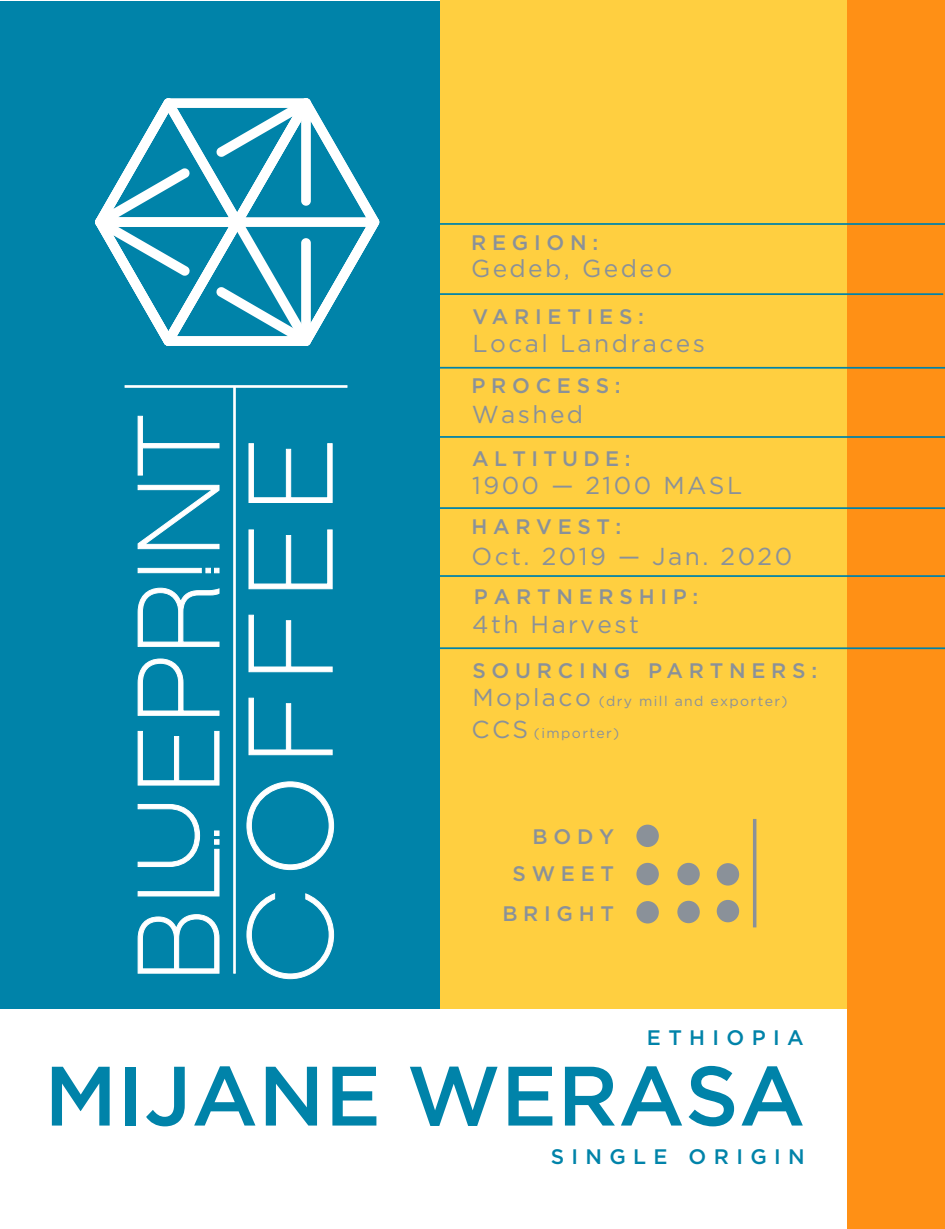
<style>
.page{position:relative;width:945px;height:1229px;background:#fff}
.page>*{position:absolute;margin:0;border:0;box-sizing:border-box;transform-origin:0 0}
.t1{font:500 84px "Gotham";letter-spacing:.005em;color:#0083a9}
.t2{font:24.5px "Gotham";letter-spacing:.1em;color:#8a9199}
.t3{font:500 21px/37.1px "Gotham";letter-spacing:.275em;color:#8a9199;text-align:right}
.t4{font:500 21px "Gotham";letter-spacing:.35em;color:#0083a9}
.t5{font:500 21px "Gotham";letter-spacing:.255em;color:#8a9199}
.t6{font:14px "Gotham";letter-spacing:.1em;color:#8a9199}
.s1{font-size:24.5px}
</style>
<div class="page">
<div style="left:0;top:1px;width:481px;height:1007px;background:#0083a9"></div>
<div style="left:440px;top:0;width:410px;height:1008px;background:#ffcf40"></div>
<svg style="left:95px;top:98px;width:285px;height:248px"></svg>
<div style="left:848px;top:0;width:97px;height:1228px;background:#ff9015"></div>
<div style="left:636px;top:824px;width:23px;height:23px;background:#8a9199;border-radius:50%"></div>
<div style="left:717px;top:900px;width:22px;height:22px;background:#8a9199;border-radius:50%"></div>
<div style="left:636px;top:863px;width:23px;height:22px;background:#8a9199;border-radius:50%"></div>
<div style="left:677px;top:863px;width:23px;height:22px;background:#8a9199;border-radius:50%"></div>
<div style="left:636px;top:901px;width:23px;height:22px;background:#8a9199;border-radius:50%"></div>
<hr style="left:753px;top:819px;width:3px;height:108px;background:#8a9199">
<hr style="left:423px;top:223px;width:522px;height:2px;background:#0083a9">
<hr style="left:410px;top:367px;width:535px;height:2px;background:#0083a9">
<hr style="left:424px;top:507px;width:521px;height:2px;background:#0083a9">
<hr style="left:421px;top:293px;width:522px;height:2px;background:#0083a9">
<hr style="left:418px;top:575px;width:527px;height:2px;background:#0083a9">
<hr style="left:428px;top:647px;width:517px;height:2px;background:#0083a9">
<svg style="left:137px;top:914px;width:83px;height:60px"></svg>
<svg style="left:137px;top:730px;width:83px;height:56px"></svg>
<svg style="left:137px;top:658px;width:83px;height:58px"></svg>
<svg style="left:137px;top:587px;width:83px;height:60px"></svg>
<svg style="left:138px;top:568px;width:64px;height:5px"></svg>
<svg style="left:137px;top:484px;width:83px;height:65px"></svg>
<svg style="left:137px;top:415px;width:83px;height:61px"></svg>
<svg style="left:205px;top:568px;width:14px;height:5px"></svg>
<svg style="left:137px;top:804px;width:83px;height:92px"></svg>
<svg style="left:246px;top:893px;width:88px;height:86px"></svg>
<svg style="left:246px;top:781px;width:88px;height:89px"></svg>
<svg style="left:248px;top:697px;width:85px;height:58px"></svg>
<svg style="left:248px;top:614px;width:85px;height:58px"></svg>
<svg style="left:248px;top:529px;width:85px;height:60px"></svg>
<svg style="left:248px;top:443px;width:85px;height:60px"></svg>
<div style="left:125px;top:385px;width:222px;height:3px;background:#fff;border:1px solid #fff"></div>
<div style="left:233px;top:386px;width:3px;height:587px;background:#fff;border:1px solid #fff"></div>
<hr style="left:412px;top:436px;width:533px;height:2px;background:#0083a9">
<div style="left:677px;top:900px;width:23px;height:23px;background:#8a9199;border-radius:50%"></div>
<div style="left:717px;top:863px;width:22px;height:22px;background:#8a9199;border-radius:50%"></div>
<p class="t3" style="left:471px;top:223px;width:129px">REGION:</p>
<p class="t2" style="left:471px;top:253px;width:203px">Gedeb, Gedeo</p>
<p class="t3" style="left:473px;top:298px;width:173px">VARIETIES:</p>
<p class="t2" style="left:472px;top:327px;width:234px">Local Landraces</p>
<p class="t3" style="left:471px;top:367px;width:151px">PROCESS:</p>
<p class="t2" style="left:472px;top:398px;width:113px">Washed</p>
<p class="t5" style="left:472px;top:445px;width:160px">ALTITUDE:</p>
<p class="t2" style="left:472px;top:469px;width:272px">1900 — 2100 MASL</p>
<p class="t3" style="left:472px;top:507px;width:151px">HARVEST:</p>
<p class="t2" style="left:472px;top:541px;width:322px">Oct. 2019 — Jan. 2020</p>
<p class="t3" style="left:474px;top:577px;width:226px">PARTNERSHIP:</p>
<p class="t2" style="left:472px;top:609px;width:168px">4th Harvest</p>
<p class="t3" style="left:472px;top:652px;width:346px">SOURCING PARTNERS:</p>
<p class="t2" style="left:472px;top:681px;width:120px">Moplaco</p>
<p class="t6" style="left:599px;top:692px;width:190px">(dry mill and exporter)</p>
<p class="t6" style="left:472px;top:724px;width:149px"><span class="s1">CCS</span> (importer)</p>
<p class="t3" style="left:513px;top:818px;width:103px">BODY<br>SWEET</p>
<p class="t3" style="left:502px;top:894px;width:113px">BRIGHT</p>
<p class="t4" style="left:647px;top:1023px;width:158px">ETHIOPIA</p>
<h1 class="t1" style="left:44px;top:1040px;width:763px">MIJANE WERASA</h1>
<p class="t4" style="left:551px;top:1142px;width:256px">SINGLE ORIGIN</p>
</div>
